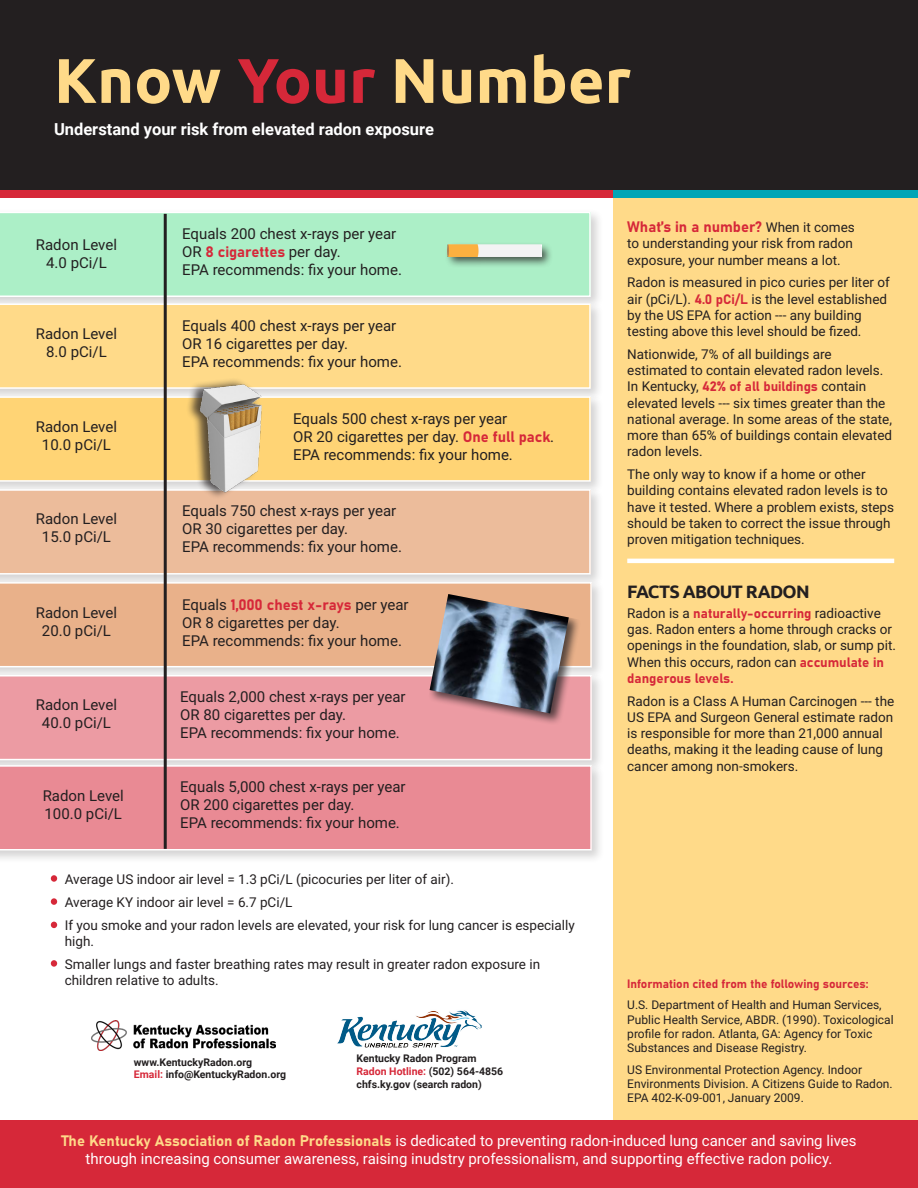
<style>
.page{position:relative;width:918px;height:1188px;background:#fff}
.page>*{position:absolute;margin:0;border:0;box-sizing:border-box;transform-origin:0 0}
.t1{font:700 63px "Ubuntu";color:#ffda89}
.t2{font:700 18px "Ubuntu";letter-spacing:-.04em;color:#231f20}
.t3{font:700 16.5px "Roboto";color:#fff}
.t4{font:15px "Roboto";color:#231f20}
.t5{font:15px/18px "Roboto";color:#fff;text-align:center}
.Paragraph_Style_2{font:15px "Bahnschrift";color:#d62839}
.Paragraph_Style_2-2{font:13.5px/16.2px "Roboto";color:#231f20}
.Paragraph_Style_1{font:13.5px/16.2px "Roboto";color:#231f20}
.Paragraph_Style_2-3{font:12px/14.4px "Roboto";color:#231f20}
.Paragraph_Style_2-4{font:12px "Bahnschrift";color:#d62839}
.t6{font:700 10.5px "Roboto";color:#231f20}
.t7{font:700 10.5px "Roboto";color:#d62839}
.s1{color:#d62839}
.s2{font-family:"Roboto";color:#231f20}
.s3{font-family:"Bahnschrift";color:#d62839}
.s4{color:#231f20}
.s5{font-family:"Roboto";font-size:13.5px;color:#231f20}
.s6{font-family:"Bahnschrift";color:#ffda89}
</style>
<div class="page">
<div style="left:613px;top:173px;width:305px;height:1015px;background:#ffda89"></div>
<img style="left:91px;top:1020px;width:184px;height:30px">
<div style="left:0;top:0;width:918px;height:192px;background:#231f20"></div>
<div style="left:0;top:190px;width:613px;height:8px;background:#d62839"></div>
<div style="left:613px;top:190px;width:305px;height:8px;background:#01a5b6"></div>
<div style="left:0;top:1120px;width:918px;height:68px;background:#d62839"></div>
<img style="left:337px;top:1010px;width:145px;height:38px">
<div style="left:0;top:208px;width:603px;height:102px;background:#231f20;opacity:.2"></div>
<div style="left:0;top:212px;width:591px;height:85px;background:#acefc7"></div>
<div style="left:0;top:300px;width:603px;height:102px;background:#231f20;opacity:.2"></div>
<div style="left:0;top:303px;width:591px;height:86px;background:#ffda89"></div>
<div style="left:0;top:393px;width:603px;height:101px;background:#231f20;opacity:.2"></div>
<div style="left:0;top:396px;width:591px;height:86px;background:#ffd475"></div>
<div style="left:0;top:486px;width:603px;height:101px;background:#231f20;opacity:.2"></div>
<div style="left:0;top:489px;width:591px;height:86px;background:#ecbc9b"></div>
<div style="left:0;top:579px;width:605px;height:101px;background:#231f20;opacity:.2"></div>
<div style="left:0;top:582px;width:592px;height:85px;background:#e9b18a"></div>
<div style="left:0;top:672px;width:605px;height:101px;background:#231f20;opacity:.2"></div>
<div style="left:0;top:675px;width:592px;height:85px;background:#ec9ba3"></div>
<div style="left:0;top:762px;width:605px;height:101px;background:#231f20;opacity:.2"></div>
<div style="left:0;top:765px;width:592px;height:85px;background:#e98a94"></div>
<hr style="left:164px;top:214px;width:3px;height:635px;background:#231f20">
<div style="left:444px;top:242px;width:110px;height:27px;background:#231f20;opacity:.75"></div>
<img style="left:448px;top:245px;width:93px;height:11px">
<hr style="left:627px;top:559px;width:267px;height:4px;background:#fff">
<div style="left:51px;top:875px;width:6px;height:7px;background:#d62839;border-radius:50%"></div>
<div style="left:51px;top:898px;width:6px;height:7px;background:#d62839;border-radius:50%"></div>
<svg style="left:51px;top:922px;width:6px;height:6px"></svg>
<div style="left:51px;top:960px;width:6px;height:7px;background:#d62839;border-radius:50%"></div>
<img style="left:176px;top:376px;width:107px;height:122px">
<div style="left:427px;top:594px;width:154px;height:131px;background:#231f20;opacity:.75"></div>
<img style="left:430px;top:594px;width:139px;height:119px">
<p class="t1" style="left:54px;top:42px;width:579px">Know <span class="s1">Your</span> Number</p>
<p class="t3" style="left:54px;top:118px;width:382px">Understand your risk from elevated radon exposure</p>
<p class="t4" style="left:36px;top:234px;width:83px">Radon Level</p>
<p class="t4" style="left:46px;top:252px;width:62px">4.0 pCi/L</p>
<p class="t4" style="left:36px;top:323px;width:83px">Radon Level</p>
<p class="t4" style="left:46px;top:341px;width:62px">8.0 pCi/L</p>
<p class="t4" style="left:36px;top:416px;width:83px">Radon Level</p>
<p class="t4" style="left:42px;top:434px;width:71px">10.0 pCi/L</p>
<p class="t4" style="left:36px;top:508px;width:83px">Radon Level</p>
<p class="t4" style="left:42px;top:526px;width:71px">15.0 pCi/L</p>
<p class="t4" style="left:36px;top:602px;width:83px">Radon Level</p>
<p class="t4" style="left:42px;top:620px;width:71px">20.0 pCi/L</p>
<p class="t4" style="left:36px;top:695px;width:83px">Radon Level</p>
<p class="t4" style="left:42px;top:713px;width:71px">40.0 pCi/L</p>
<p class="t4" style="left:43px;top:785px;width:83px">Radon Level</p>
<p class="t4" style="left:45px;top:803px;width:79px">100.0 pCi/L</p>
<p class="t4" style="left:182px;top:223px;width:216px">Equals 200 chest x-rays per year</p>
<p class="Paragraph_Style_2" style="left:182px;top:242px;width:160px"><span class="s2">OR</span> 8 cigarettes <span class="s2">per day.</span></p>
<p class="t4" style="left:182px;top:259px;width:221px">EPA recommends: fix your home.</p>
<p class="t4" style="left:182px;top:315px;width:216px">Equals 400 chest x-rays per year</p>
<p class="t4" style="left:182px;top:333px;width:167px">OR 16 cigarettes per day.</p>
<p class="t4" style="left:182px;top:351px;width:221px">EPA recommends: fix your home.</p>
<p class="t4" style="left:293px;top:408px;width:216px">Equals 500 chest x-rays per year</p>
<p class="t4" style="left:293px;top:426px;width:263px">OR 20 cigarettes per day. <span class="s3">One full pack</span>.</p>
<p class="t4" style="left:293px;top:444px;width:221px">EPA recommends: fix your home.</p>
<p class="t4" style="left:182px;top:501px;width:216px">Equals 750 chest x-rays per year</p>
<p class="t4" style="left:182px;top:519px;width:167px">OR 30 cigarettes per day.</p>
<p class="t4" style="left:182px;top:537px;width:221px">EPA recommends: fix your home.</p>
<p class="Paragraph_Style_2" style="left:182px;top:595px;width:228px"><span class="s2">Equals</span> 1,000 chest x-rays <span class="s2">per year</span></p>
<p class="t4" style="left:182px;top:612px;width:159px">OR 8 cigarettes per day.</p>
<p class="t4" style="left:182px;top:630px;width:221px">EPA recommends: fix your home.</p>
<p class="t4" style="left:180px;top:686px;width:227px">Equals 2,000 chest x-rays per year</p>
<p class="t4" style="left:180px;top:704px;width:167px">OR 80 cigarettes per day.</p>
<p class="t4" style="left:180px;top:722px;width:221px">EPA recommends: fix your home.</p>
<p class="t4" style="left:180px;top:777px;width:227px">Equals 5,000 chest x-rays per year</p>
<p class="t4" style="left:180px;top:795px;width:176px">OR 200 cigarettes per day.</p>
<p class="t4" style="left:180px;top:813px;width:221px">EPA recommends: fix your home.</p>
<p class="Paragraph_Style_1" style="left:65px;top:870px;width:391px">Average US indoor air level = 1.3 pCi/L (picocuries per liter of air).</p>
<p class="Paragraph_Style_1" style="left:65px;top:893px;width:229px">Average KY indoor air level = 6.7 pCi/L</p>
<p class="Paragraph_Style_1" style="left:65px;top:916px;width:512px">If you smoke and your radon levels are elevated, your risk for lung cancer is especially high.</p>
<p class="Paragraph_Style_1" style="left:65px;top:956px;width:477px">Smaller lungs and faster breathing rates may result in greater radon exposure in children relative to adults.</p>
<p class="t6" style="left:134px;top:1055px;width:120px">www.KentuckyRadon.org</p>
<p class="t6" style="left:134px;top:1067px;width:154px"><span class="s1">Email:</span> info@KentuckyRadon.org</p>
<p class="t6" style="left:357px;top:1051px;width:121px">Kentucky Radon Program</p>
<p class="t7" style="left:357px;top:1064px;width:148px">Radon Hotline: <span class="s4">(502) 564-4856</span></p>
<p class="t6" style="left:357px;top:1077px;width:127px">chfs.ky.gov (search radon)</p>
<p class="Paragraph_Style_2" style="left:627px;top:217px;width:229px">What’s in a number? <span class="s5">When it comes</span></p>
<p class="Paragraph_Style_2-2" style="left:627px;top:235px;width:227px">to understanding your risk from radon exposure, your number means a lot.</p>
<p class="Paragraph_Style_2-2" style="left:627px;top:274px;width:264px">Radon is measured in pico curies per liter of air (pCi/L). <span class="s3">4.0 pCi/L</span> is the level established by the US EPA for action --- any building testing above this level should be fized.</p>
<p class="Paragraph_Style_2-2" style="left:627px;top:346px;width:266px">Nationwide, 7% of all buildings are estimated to contain elevated radon levels.<br>In Kentucky, <span class="s3">42% of all buildings</span> contain elevated levels --- six times greater than the national average. In some areas of the state, more than 65% of buildings contain elevated radon levels.</p>
<p class="Paragraph_Style_2-2" style="left:627px;top:466px;width:268px">The only way to know if a home or other building contains elevated radon levels is to have it tested. Where a problem exists, steps should be taken to correct the issue through proven mitigation techniques.</p>
<p class="t2" style="left:627px;top:581px;width:184px">FACTS ABOUT RADON</p>
<p class="Paragraph_Style_2-2" style="left:627px;top:605px;width:270px">Radon is a <span class="s3">naturally-occurring</span> radioactive gas. Radon enters a home through cracks or openings in the foundation, slab, or sump pit.<br>When this occurs, radon can <span class="s3">accumulate in dangerous levels.</span></p>
<p class="Paragraph_Style_2-2" style="left:627px;top:692px;width:268px">Radon is a Class A Human Carcinogen --- the US EPA and Surgeon General estimate radon is responsible for more than 21,000 annual deaths, making it the leading cause of lung cancer among non-smokers.</p>
<p class="Paragraph_Style_2-4" style="left:627px;top:976px;width:243px">Information cited from the following sources:</p>
<p class="Paragraph_Style_2-3" style="left:627px;top:997px;width:268px">U.S. Department of Health and Human Services, Public Health Service, ABDR. (1990). Toxicological profile for radon. Atlanta, GA: Agency for Toxic Substances and Disease Registry.</p>
<p class="Paragraph_Style_2-3" style="left:627px;top:1062px;width:267px">US Environmental Protection Agency. Indoor<br>Environments Division. A Citizens Guide to Radon.<br>EPA 402-K-09-001, January 2009.</p>
<p class="t5" style="left:61px;top:1131px;width:797px"><span class="s6">The Kentucky Association of Radon Professionals</span> is dedicated to preventing radon-induced lung cancer and saving lives through increasing consumer awareness, raising inudstry professionalism, and supporting effective radon policy.</p>
</div>
